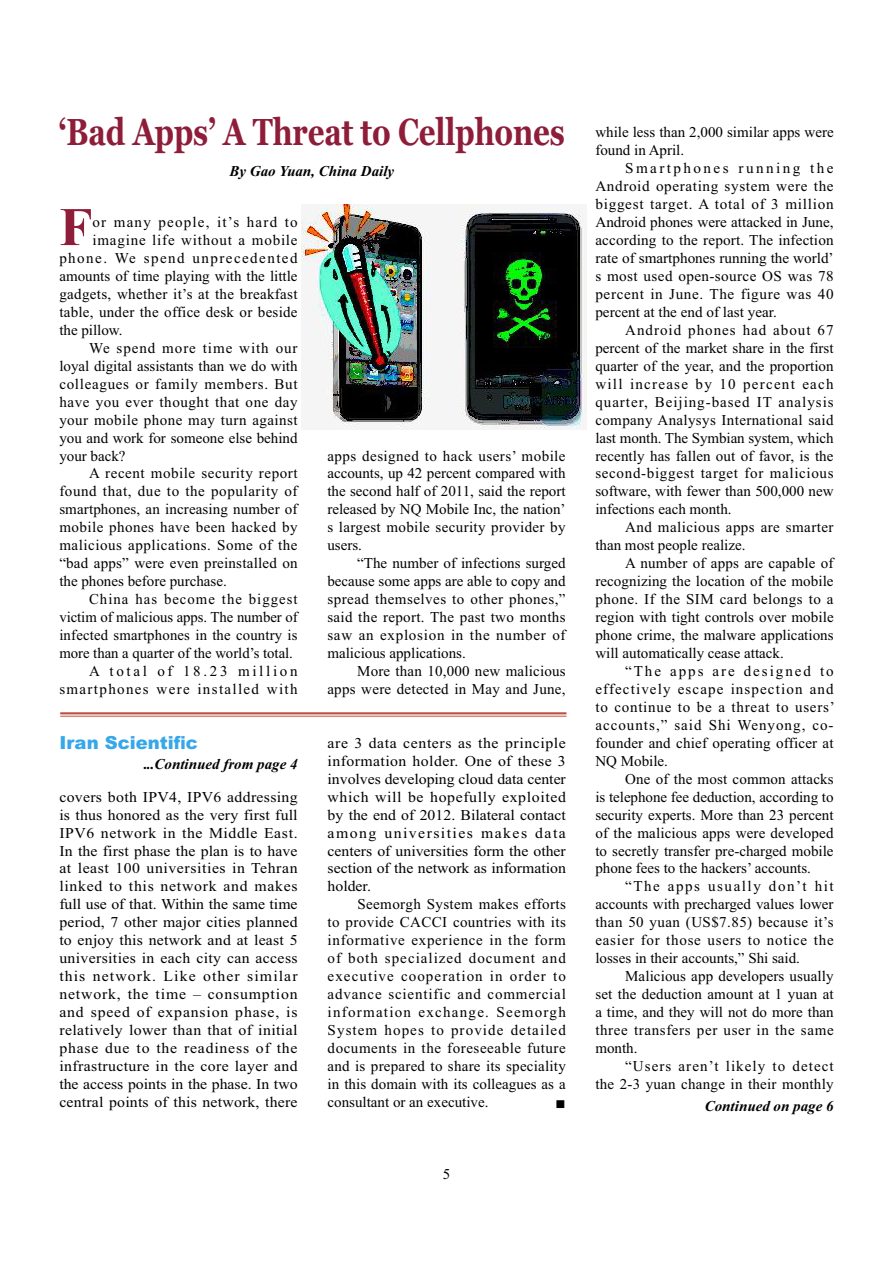
<style>
.page{position:relative;width:893px;height:1263px;background:#fff}
.page>*{position:absolute;margin:0;border:0;box-sizing:border-box;transform-origin:0 0}
.t1{font:700 54.3px "Times New Roman";color:#8e1d39}
.t2{font:700 37.5px "Vani";letter-spacing:-.005em;color:#8e1d39;scale:.78 1}
.t3{font:900 18px "Arial";color:#36a7e9}
.t4{font:15px/18px "Times New Roman";letter-spacing:.015em;color:#000;text-align:justify}
.t5{font:15px/18px "Times New Roman";letter-spacing:.015em;color:#000;text-align:justify;scale:1.05 1}
.t6{font:15px "Times New Roman";letter-spacing:.04em;color:#000}
.t7{font:15px "Times New Roman";letter-spacing:.035em;color:#000}
.t8{font:italic 700 15px "Times New Roman";color:#000}
.t9{font:15px "Times New Roman";letter-spacing:.05em;color:#000}
.t10{font:15px "Times New Roman";letter-spacing:.09em;color:#000}
.t11{font:15px "Times New Roman";letter-spacing:.1em;color:#000}
.t12{font:15px "Times New Roman";letter-spacing:.055em;color:#000}
.t13{font:15px "Times New Roman";letter-spacing:.07em;color:#000}
.t14{font:15px "Times New Roman";letter-spacing:.085em;color:#000}
.t15{font:15px "Times New Roman";letter-spacing:.065em;color:#000}
.t16{font:15px "Times New Roman";letter-spacing:.18em;color:#000}
.t17{font:13.5px "Wingdings";color:#000}
.s1{font-weight:700}
.s2{font-weight:700;font-style:italic}
</style>
<div class="page">
<hr style="left:60px;top:712px;width:506px;height:2px;background:#c04e40">
<hr style="left:60px;top:716px;width:506px;height:1px;background:#c04e40">
<img style="left:302px;top:204px;width:285px;height:224px">
<h2 class="t2" style="left:59px;top:117px;width:650px">‘Bad Apps’ A Threat to Cellphones</h2>
<p class="t8" style="left:229px;top:166px;width:166px">By Gao Yuan, China Daily</p>
<h1 class="t1" style="left:59px;top:208px;width:35px">F</h1>
<p class="t14" style="left:92px;top:216px;width:206px">or many people, it’s hard to</p>
<p class="t4" style="left:595px;top:125px;width:240px">while less than 2,000 similar apps were found in April.</p>
<p class="t4" style="left:595px;top:160px;width:240px;text-indent:30px">Smartphones running the Android operating system were the biggest target. A total of 3 million Android phones were attacked in June, according to the report. The infection rate of smartphones running the world’ s most used open-source OS was 78 percent in June. The figure was 40 percent at the end of last year.</p>
<p class="t4" style="left:595px;top:322px;width:240px;text-indent:30px">Android phones had about 67 percent of the market share in the first quarter of the year, and the proportion will increase by 10 percent each quarter, Beijing-based IT analysis company Analysys International said last month. The Symbian system, which recently has fallen out of favor, is the second-biggest target for malicious software, with fewer than 500,000 new infections each month.</p>
<p class="t4" style="left:595px;top:520px;width:240px;text-indent:30px">And malicious apps are smarter than most people realize.</p>
<p class="t4" style="left:595px;top:555px;width:240px;text-indent:30px">A number of apps are capable of recognizing the location of the mobile phone. If the SIM card belongs to a region with tight controls over mobile phone crime, the malware applications will automatically cease attack.</p>
<p class="t4" style="left:595px;top:663px;width:241px;text-indent:30px">“The apps are designed to effectively escape inspection and to continue to be a threat to users’ accounts,” said Shi Wenyong, co&shy;founder and chief operating officer at NQ Mobile.</p>
<p class="t4" style="left:595px;top:771px;width:240px;text-indent:30px">One of the most common attacks is telephone fee deduction, according to security experts. More than 23 percent of the malicious apps were developed to secretly transfer pre-charged mobile phone fees to the hackers’ accounts.</p>
<p class="t4" style="left:595px;top:879px;width:240px;text-indent:30px">“The apps usually don’t hit accounts with precharged values lower than 50 yuan (US$7.85) because it’s easier for those users to notice the losses in their accounts,” Shi said.</p>
<p class="t4" style="left:595px;top:968px;width:240px;text-indent:30px">Malicious app developers usually set the deduction amount at 1 yuan at a time, and they will not do more than three transfers per user in the same month.</p>
<p class="t4" style="left:595px;top:1058px;width:240px;text-align:right">“Users aren’t likely to detect<br>the 2-3 yuan change in their monthly</p>
<p class="t12" style="left:92px;top:234px;width:207px">imagine life without a mobile</p>
<p class="t11" style="left:59px;top:252px;width:240px">phone. We spend unprecedented</p>
<p class="t4" style="left:59px;top:268px;width:240px">amounts of time playing with the little</p>
<p class="t4" style="left:59px;top:286px;width:240px">gadgets, whether it’s at the breakfast</p>
<p class="t4" style="left:59px;top:304px;width:240px">table, under the office desk or beside</p>
<p class="t4" style="left:59px;top:322px;width:65px">the pillow.</p>
<p class="t15" style="left:89px;top:342px;width:210px">We spend more time with our</p>
<p class="t4" style="left:59px;top:358px;width:240px">loyal digital assistants than we do with</p>
<p class="t9" style="left:59px;top:378px;width:240px">colleagues or family members. But</p>
<p class="t6" style="left:59px;top:396px;width:240px">have you ever thought that one day</p>
<p class="t4" style="left:59px;top:412px;width:240px">your mobile phone may turn against</p>
<p class="t4" style="left:59px;top:430px;width:240px">you and work for someone else behind</p>
<p class="t4" style="left:59px;top:448px;width:68px">your back?</p>
<p class="t7" style="left:89px;top:468px;width:210px">A recent mobile security report</p>
<p class="t6" style="left:59px;top:486px;width:240px">found that, due to the popularity of</p>
<p class="t4" style="left:59px;top:502px;width:240px">smartphones, an increasing number of</p>
<p class="t4" style="left:59px;top:520px;width:240px">mobile phones have been hacked by</p>
<p class="t7" style="left:59px;top:540px;width:240px">malicious applications. Some of the</p>
<p class="t4" style="left:59px;top:555px;width:240px">“bad apps” were even preinstalled on</p>
<p class="t4" style="left:59px;top:573px;width:169px">the phones before purchase.</p>
<p class="t13" style="left:89px;top:593px;width:210px">China has become the biggest</p>
<p class="t4" style="left:59px;top:609px;width:240px">victim of malicious apps. The number of</p>
<p class="t4" style="left:59px;top:627px;width:240px">infected smartphones in the country is</p>
<p class="t4" style="left:59px;top:645px;width:235px">more than a quarter of the world’s total.</p>
<p class="t16" style="left:89px;top:665px;width:210px">A total of 18.23 million</p>
<p class="t10" style="left:59px;top:683px;width:240px">smartphones were installed with</p>
<p class="t4" style="left:327px;top:448px;width:240px">apps designed to hack users’ mobile accounts, up 42 percent compared with the second half of 2011, said the report released by NQ Mobile Inc, the nation’ s largest mobile security provider by users.</p>
<p class="t4" style="left:327px;top:555px;width:240px;text-indent:30px">“The number of infections surged because some apps are able to copy and spread themselves to other phones,” said the report. The past two months saw an explosion in the number of malicious applications.</p>
<p class="t4" style="left:327px;top:663px;width:240px;text-align:right">More than 10,000 new malicious apps were detected in May and June,</p>
<p class="t3" style="left:59px;top:736px;width:140px">Iran Scientific</p>
<p class="t5" style="left:59px;top:749px;width:228px;line-height:32.8px;text-align:right"><span class="s1">.</span><span class="s2">..Continued from page 4<br></span>covers both IPV4, IPV6 addressing</p>
<p class="t5" style="left:59px;top:807px;width:228px">is thus honored as the very first full IPV6 network in the Middle East.<br>In the first phase the plan is to have at least 100 universities in Tehran linked to this network and makes full use of that. Within the same time period, 7 other major cities planned to enjoy this network and at least 5 universities in each city can access this network. Like other similar network, the time – consumption and speed of expansion phase, is relatively lower than that of initial phase due to the readiness of the infrastructure in the core layer and the access points in the phase. In two central points of this network, there</p>
<p class="t5" style="left:327px;top:735px;width:228px">are 3 data centers as the principle information holder. One of these 3 involves developing cloud data center which will be hopefully exploited by the end of 2012. Bilateral contact among universities makes data centers of universities form the other section of the network as information holder.</p>
<p class="t4" style="left:327px;top:897px;width:240px;text-indent:30px">Seemorgh System makes efforts to provide CACCI countries with its informative experience in the form of both specialized document and executive cooperation in order to advance scientific and commercial information exchange. Seemorgh System hopes to provide detailed documents in the foreseeable future and is prepared to share its speciality in this domain with its colleagues as a consultant or an executive.</p>
<p class="t17" style="left:555px;top:1096px;width:12px">■</p>
<p class="t8" style="left:704px;top:1101px;width:130px">Continued on page 6</p>
<p class="t4" style="left:442px;top:1166px;width:9px">5</p>
</div>
